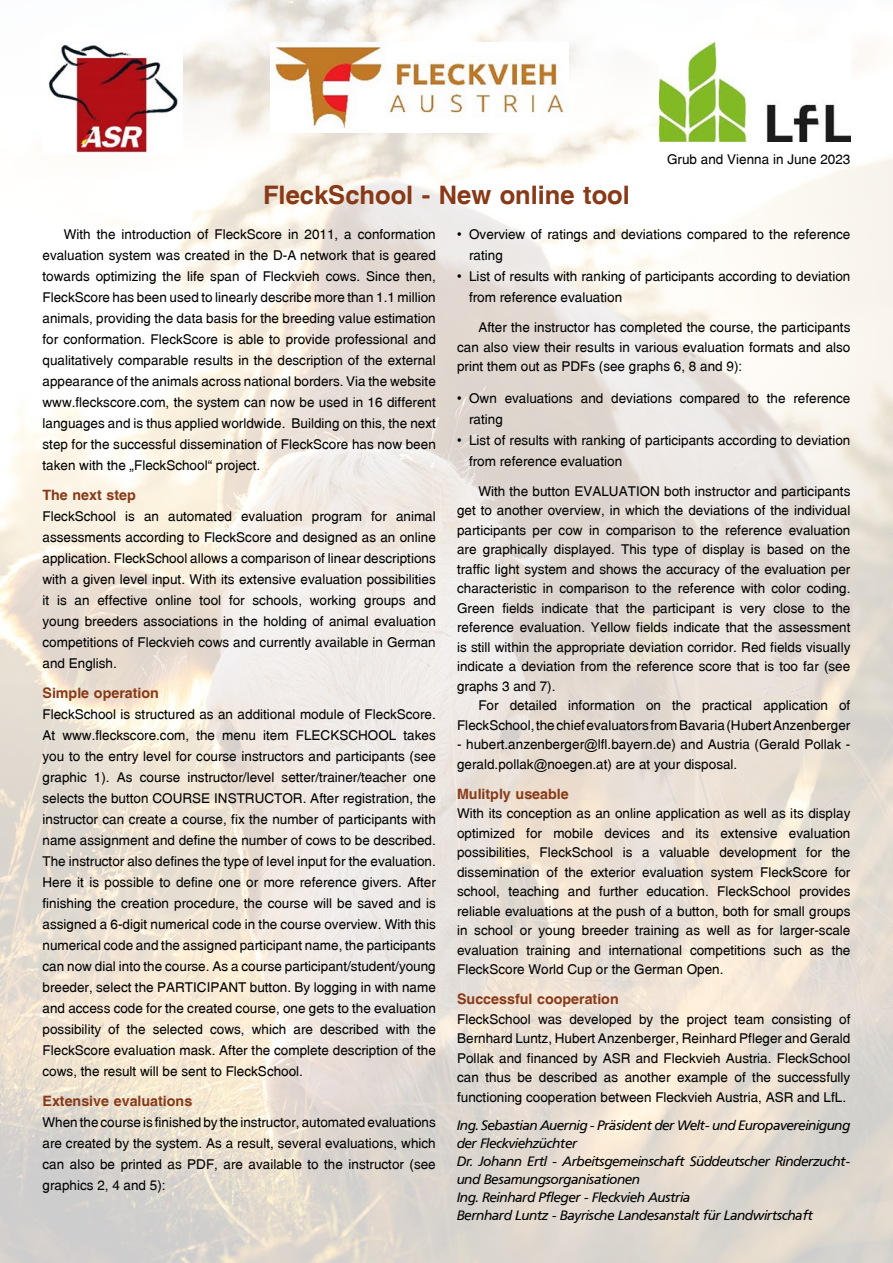
<style>
.page{position:relative;width:893px;height:1263px;background:#fff}
.page>*{position:absolute;margin:0;border:0;box-sizing:border-box;transform-origin:0 0}
.t1{font:25.5px "Switzerland CE Bold";color:#883a18}
.t2{font:14.25px "Switzerland CE Bold";color:#883a18}
.t3{font:13.5px/21px "Switzerland CE";color:#000;text-align:justify}
.t4{font:italic 13.5px/18px "Frutiger BSK";color:#000}
.s1{font-family:"Arial"}
</style>
<div class="page">
<img style="left:0;top:0;width:893px;height:1263px">
<img style="left:43px;top:43px;width:140px;height:110px">
<img style="left:271px;top:43px;width:297px;height:89px">
<img style="left:659px;top:43px;width:191px;height:99px">
<h1 class="t1" style="left:263px;top:180px;width:368px">FleckSchool - New online tool</h1>
<p class="t3" style="left:667px;top:148px;width:185px">Grub and Vienna in June 2023</p>
<p class="t3" style="left:43px;top:224px;width:395px;text-indent:21px">With the introduction of FleckScore in 2011, a conformation evaluation system was created in the D-A network that is geared towards optimizing the life span of Fleckvieh cows. Since then, FleckScore has been used to linearly describe more than 1.1 million animals, providing the data basis for the breeding value estimation for conformation. FleckScore is able to provide professional and qualitatively comparable results in the description of the external appearance of the animals across national borders. Via the website www.fleckscore.com, the system can now be used in 16 different languages and is thus applied worldwide. Building on this, the next step for the successful dissemination of FleckScore has now been taken with the „FleckSchool“ project.</p>
<p class="t2" style="left:43px;top:486px;width:95px">The next step</p>
<p class="t3" style="left:43px;top:506px;width:395px">FleckSchool is an automated evaluation program for animal assessments according to FleckScore and designed as an online application. FleckSchool allows a comparison of linear descriptions with a given level input. With its extensive evaluation possibilities it is an effective online tool for schools, working groups and young breeders associations in the holding of animal evaluation competitions of Fleckvieh cows and currently available in German and English.</p>
<p class="t2" style="left:43px;top:684px;width:118px">Simple operation</p>
<p class="t3" style="left:43px;top:704px;width:395px">FleckSchool is structured as an additional module of FleckScore.<br>At www.fleckscore.com, the menu item FLECKSCHOOL takes you to the entry level for course instructors and participants (see graphic 1). As course instructor/level setter/trainer/teacher one selects the button COURSE INSTRUCTOR. After registration, the instructor can create a course, fix the number of participants with name assignment and define the number of cows to be described.<br>The instructor also defines the type of level input for the evaluation.<br>Here it is possible to define one or more reference givers. After finishing the creation procedure, the course will be saved and is assigned a 6-digit numerical code in the course overview. With this numerical code and the assigned participant name, the participants can now dial into the course. As a course participant/student/young breeder, select the PARTICIPANT button. By logging in with name and access code for the created course, one gets to the evaluation possibility of the selected cows, which are described with the FleckScore evaluation mask. After the complete description of the cows, the result will be sent to FleckSchool.</p>
<p class="t2" style="left:43px;top:1092px;width:151px">Extensive evaluations</p>
<p class="t3" style="left:43px;top:1112px;width:395px">When the course is finished by the instructor, automated evaluations are created by the system. As a result, several evaluations, which can also be printed as PDF, are available to the instructor (see graphics 2, 4 and 5):</p>
<p class="t3" style="left:469px;top:224px;width:383px;text-indent:-12px">• Overview of ratings and deviations compared to the reference rating</p>
<p class="t3" style="left:469px;top:266px;width:383px;text-indent:-12px">• List of results with ranking of participants according to deviation from reference evaluation</p>
<p class="t3" style="left:457px;top:317px;width:395px;line-height:19.5px;text-indent:21px">After the instructor has completed the course, the participants can also view their results in various evaluation formats and also print them out as PDFs (see graphs 6, 8 and 9):</p>
<p class="t3" style="left:469px;top:387px;width:383px;text-indent:-12px">• Own evaluations and deviations compared to the reference rating</p>
<p class="t3" style="left:469px;top:429px;width:383px;text-indent:-12px">• List of results with ranking of participants according to deviation from reference evaluation</p>
<p class="t3" style="left:457px;top:481px;width:395px;line-height:19.5px;text-indent:21px">With the button EVALUATION both instructor and participants get to another overview, in which the deviations of the individual participants per cow in comparison to the reference evaluation are graphically displayed. This type of display is based on the traffic light system and shows the accuracy of the evaluation per characteristic in comparison to the reference with color coding.<br>Green fields indicate that the participant is very close to the reference evaluation. Yellow fields indicate that the assessment is still within the appropriate deviation corridor. Red fields visually indicate a deviation from the reference score that is too far (see graphs 3 and 7).</p>
<p class="t3" style="left:457px;top:695px;width:395px;line-height:19.5px;text-align:right">For detailed information on the practical application of<br>FleckSchool, the chief evaluators from Bavaria (Hubert Anzenberger</p>
<p class="t3" style="left:457px;top:734px;width:395px;line-height:19.5px">- hubert.anzenberger<span class="s1">@</span>lfl.bayern.de) and Austria (Gerald Pollak - gerald.pollak<span class="s1">@</span>noegen.at) are at your disposal.</p>
<p class="t2" style="left:457px;top:785px;width:113px">Mulitply useable</p>
<p class="t3" style="left:457px;top:803px;width:395px;line-height:19.5px">With its conception as an online application as well as its display optimized for mobile devices and its extensive evaluation possibilities, FleckSchool is a valuable development for the dissemination of the exterior evaluation system FleckScore for school, teaching and further education. FleckSchool provides reliable evaluations at the push of a button, both for small groups in school or young breeder training as well as for larger-scale evaluation training and international competitions such as the FleckScore World Cup or the German Open.</p>
<p class="t2" style="left:457px;top:990px;width:163px">Successful cooperation</p>
<p class="t3" style="left:457px;top:1009px;width:395px;line-height:19.5px">FleckSchool was developed by the project team consisting of Bernhard Luntz, Hubert Anzenberger, Reinhard Pfleger and Gerald Pollak and financed by ASR and Fleckvieh Austria. FleckSchool can thus be described as another example of the successfully functioning cooperation between Fleckvieh Austria, ASR and LfL.</p>
<p class="t4" style="left:457px;top:1116px;width:395px">Ing. Sebastian Auernig - Präsident der Welt- und Europavereinigung der Fleckviehzüchter<br>Dr. Johann Ertl - Arbeitsgemeinschaft Süddeutscher Rinderzucht&shy;und Besamungsorganisationen<br>Ing. Reinhard Pfleger - Fleckvieh Austria<br>Bernhard Luntz - Bayrische Landesanstalt für Landwirtschaft</p>
</div>
